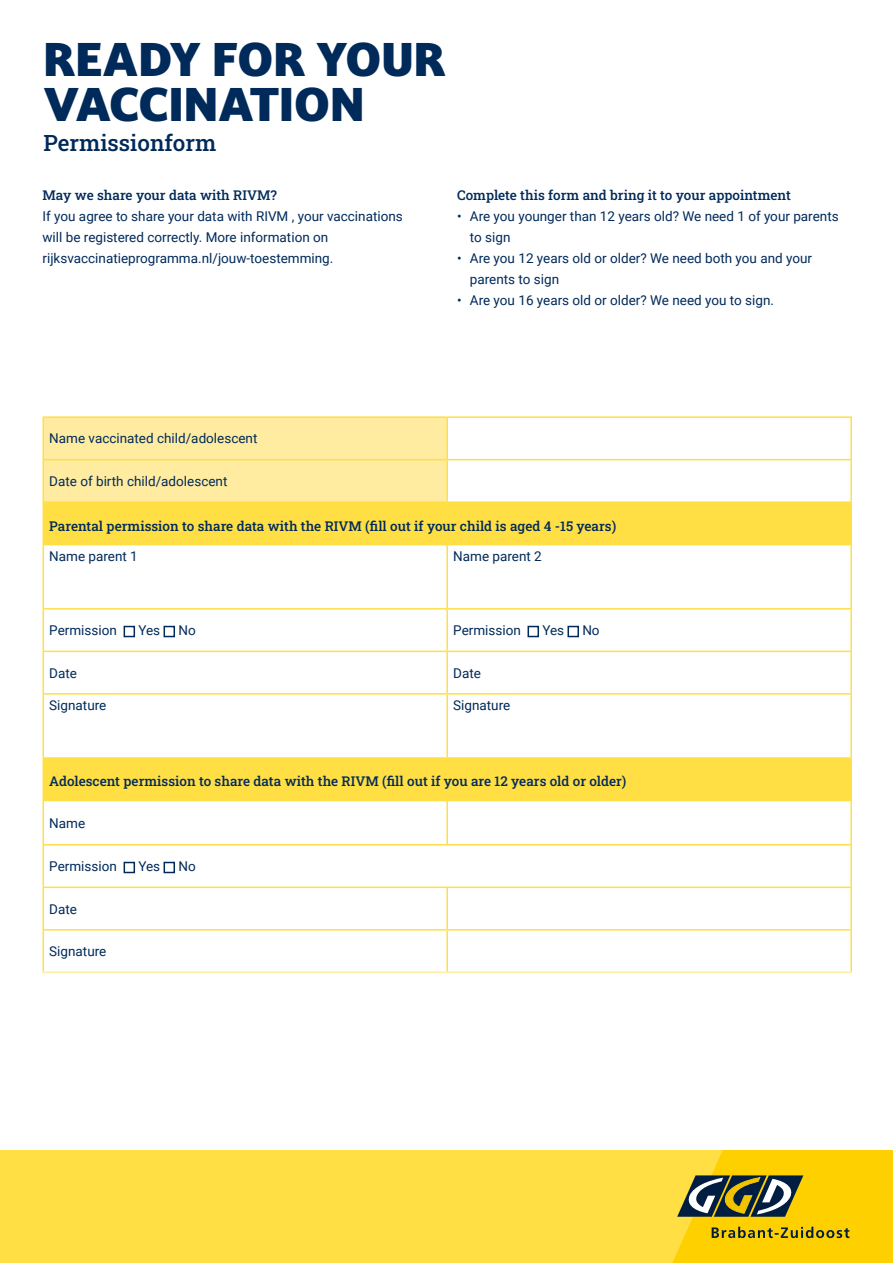
<style>
.page{position:relative;width:893px;height:1263px;background:#fff}
.page>*{position:absolute;margin:0;border:0;box-sizing:border-box;transform-origin:0 0}
.t1{font:900 45px/45px "Darkmode Darkmode Off";color:#002a5a}
.t2{font:500 22.5px "Roboto Slab";color:#002a5a}
.t3{font:13.5px/21px "Roboto";color:#002a5a}
.t4{font:500 13.5px "Roboto Slab";color:#002a5a}
</style>
<div class="page">
<div style="left:0;top:1150px;width:893px;height:113px;background:#ffdf43"></div>
<svg style="left:672px;top:1150px;width:221px;height:113px;background:#dab917"></svg>
<div style="left:44px;top:418px;width:402px;height:83px;background:#ffeca1"></div>
<svg style="left:44px;top:503px;width:806px;height:297px"></svg>
<hr style="left:43px;top:971px;width:404px;height:2px;background:#ffeca1">
<hr style="left:447px;top:971px;width:405px;height:2px;background:#ffeca1">
<hr style="left:43px;top:416px;width:404px;height:2px;background:#ffdf43">
<hr style="left:43px;top:418px;width:1px;height:41px;background:#ffdf43">
<hr style="left:447px;top:416px;width:405px;height:2px;background:#ffdf43">
<hr style="left:446px;top:418px;width:2px;height:41px;background:#ffdf43">
<hr style="left:850px;top:418px;width:2px;height:41px;background:#ffdf43">
<hr style="left:43px;top:459px;width:404px;height:1px;background:#ffdf43">
<hr style="left:43px;top:460px;width:1px;height:41px;background:#ffdf43">
<hr style="left:447px;top:459px;width:405px;height:1px;background:#ffdf43">
<hr style="left:446px;top:460px;width:2px;height:41px;background:#ffdf43">
<hr style="left:850px;top:460px;width:2px;height:41px;background:#ffdf43">
<hr style="left:43px;top:501px;width:404px;height:2px;background:#ffdf43">
<hr style="left:43px;top:503px;width:1px;height:41px;background:#ffdf43">
<hr style="left:447px;top:501px;width:405px;height:2px;background:#ffdf43">
<hr style="left:850px;top:503px;width:2px;height:41px;background:#ffdf43">
<hr style="left:43px;top:544px;width:404px;height:1px;background:#ffdf43">
<hr style="left:43px;top:545px;width:1px;height:63px;background:#ffdf43">
<hr style="left:447px;top:544px;width:405px;height:1px;background:#ffdf43">
<hr style="left:446px;top:545px;width:2px;height:63px;background:#ffdf43">
<hr style="left:850px;top:545px;width:2px;height:63px;background:#ffdf43">
<hr style="left:43px;top:608px;width:404px;height:2px;background:#ffdf43">
<hr style="left:43px;top:610px;width:1px;height:41px;background:#ffdf43">
<hr style="left:447px;top:608px;width:405px;height:2px;background:#ffdf43">
<hr style="left:446px;top:610px;width:2px;height:41px;background:#ffdf43">
<hr style="left:850px;top:610px;width:2px;height:41px;background:#ffdf43">
<hr style="left:43px;top:651px;width:404px;height:1px;background:#ffdf43">
<hr style="left:43px;top:652px;width:1px;height:41px;background:#ffdf43">
<hr style="left:447px;top:651px;width:405px;height:1px;background:#ffdf43">
<hr style="left:446px;top:652px;width:2px;height:41px;background:#ffdf43">
<hr style="left:850px;top:652px;width:2px;height:41px;background:#ffdf43">
<hr style="left:43px;top:693px;width:404px;height:2px;background:#ffdf43">
<hr style="left:43px;top:695px;width:1px;height:62px;background:#ffdf43">
<hr style="left:447px;top:693px;width:405px;height:2px;background:#ffdf43">
<hr style="left:446px;top:695px;width:2px;height:62px;background:#ffdf43">
<hr style="left:850px;top:695px;width:2px;height:62px;background:#ffdf43">
<hr style="left:43px;top:757px;width:404px;height:2px;background:#ffdf43">
<hr style="left:43px;top:759px;width:1px;height:41px;background:#ffdf43">
<hr style="left:447px;top:757px;width:405px;height:2px;background:#ffdf43">
<hr style="left:850px;top:759px;width:2px;height:41px;background:#ffdf43">
<hr style="left:43px;top:800px;width:404px;height:1px;background:#ffdf43">
<hr style="left:43px;top:801px;width:1px;height:43px;background:#ffdf43">
<hr style="left:447px;top:800px;width:405px;height:1px;background:#ffdf43">
<hr style="left:446px;top:801px;width:2px;height:43px;background:#ffdf43">
<hr style="left:850px;top:801px;width:2px;height:43px;background:#ffdf43">
<hr style="left:43px;top:844px;width:404px;height:1px;background:#ffdf43">
<hr style="left:43px;top:845px;width:1px;height:41px;background:#ffdf43">
<hr style="left:447px;top:844px;width:405px;height:1px;background:#ffdf43">
<hr style="left:850px;top:845px;width:2px;height:41px;background:#ffdf43">
<hr style="left:43px;top:886px;width:404px;height:2px;background:#ffdf43">
<hr style="left:43px;top:888px;width:1px;height:41px;background:#ffdf43">
<hr style="left:447px;top:886px;width:405px;height:2px;background:#ffdf43">
<hr style="left:446px;top:888px;width:2px;height:41px;background:#ffdf43">
<hr style="left:850px;top:888px;width:2px;height:41px;background:#ffdf43">
<hr style="left:43px;top:929px;width:404px;height:1px;background:#ffdf43">
<hr style="left:43px;top:930px;width:1px;height:41px;background:#ffdf43">
<hr style="left:447px;top:929px;width:405px;height:1px;background:#ffdf43">
<hr style="left:446px;top:930px;width:2px;height:41px;background:#ffdf43">
<hr style="left:850px;top:930px;width:2px;height:41px;background:#ffdf43">
<div style="left:124px;top:626px;width:11px;height:11px;border:2px solid #002a5a"></div>
<div style="left:164px;top:626px;width:11px;height:11px;border:2px solid #002a5a"></div>
<div style="left:527px;top:626px;width:12px;height:11px;border:2px solid #002a5a"></div>
<div style="left:567px;top:626px;width:12px;height:11px;border:2px solid #002a5a"></div>
<div style="left:124px;top:862px;width:11px;height:11px;border:2px solid #002a5a"></div>
<div style="left:164px;top:862px;width:11px;height:11px;border:2px solid #002a5a"></div>
<h1 class="t1" style="left:43px;top:36px;width:404px">READY FOR YOUR<br>VACCINATION</h1>
<h2 class="t2" style="left:43px;top:127px;width:174px">Permissionform</h2>
<p class="t4" style="left:43px;top:186px;width:236px">May we share your data with RIVM?</p>
<p class="t3" style="left:43px;top:205px;width:362px">If you agree to share your data with RIVM , your vaccinations will be registered correctly. More information on rijksvaccinatieprogramma.nl/jouw-toestemming.</p>
<p class="t4" style="left:457px;top:186px;width:335px">Complete this form and bring it to your appointment</p>
<p class="t3" style="left:470px;top:205px;width:370px;text-indent:-13px">• Are you younger than 12 years old? We need 1 of your parents to sign</p>
<p class="t3" style="left:470px;top:247px;width:344px;text-indent:-13px">• Are you 12 years old or older? We need both you and your parents to sign</p>
<p class="t3" style="left:457px;top:289px;width:318px">• Are you 16 years old or older? We need you to sign.</p>
<p class="t3" style="left:49px;top:428px;width:210px">Name vaccinated child/adolescent</p>
<p class="t3" style="left:49px;top:470px;width:180px">Date of birth child/adolescent</p>
<p class="t4" style="left:49px;top:516px;width:568px">Parental permission to share data with the RIVM (fill out if your child is aged 4 -15 years)</p>
<p class="t3" style="left:49px;top:545px;width:90px">Name parent 1</p>
<p class="t3" style="left:453px;top:545px;width:90px">Name parent 2</p>
<p class="t3" style="left:49px;top:619px;width:69px">Permission</p>
<p class="t3" style="left:138px;top:619px;width:23px">Yes</p>
<p class="t3" style="left:178px;top:619px;width:19px">No</p>
<p class="t3" style="left:453px;top:619px;width:69px">Permission</p>
<p class="t3" style="left:542px;top:619px;width:23px">Yes</p>
<p class="t3" style="left:582px;top:619px;width:19px">No</p>
<p class="t3" style="left:49px;top:662px;width:29px">Date</p>
<p class="t3" style="left:453px;top:662px;width:29px">Date</p>
<p class="t3" style="left:49px;top:694px;width:59px">Signature</p>
<p class="t3" style="left:453px;top:694px;width:59px">Signature</p>
<p class="t4" style="left:49px;top:772px;width:579px">Adolescent permission to share data with the RIVM (fill out if you are 12 years old or older)</p>
<p class="t3" style="left:49px;top:812px;width:37px">Name</p>
<p class="t3" style="left:49px;top:855px;width:69px">Permission</p>
<p class="t3" style="left:138px;top:855px;width:23px">Yes</p>
<p class="t3" style="left:178px;top:855px;width:19px">No</p>
<p class="t3" style="left:49px;top:898px;width:29px">Date</p>
<p class="t3" style="left:49px;top:940px;width:59px">Signature</p>
</div>
